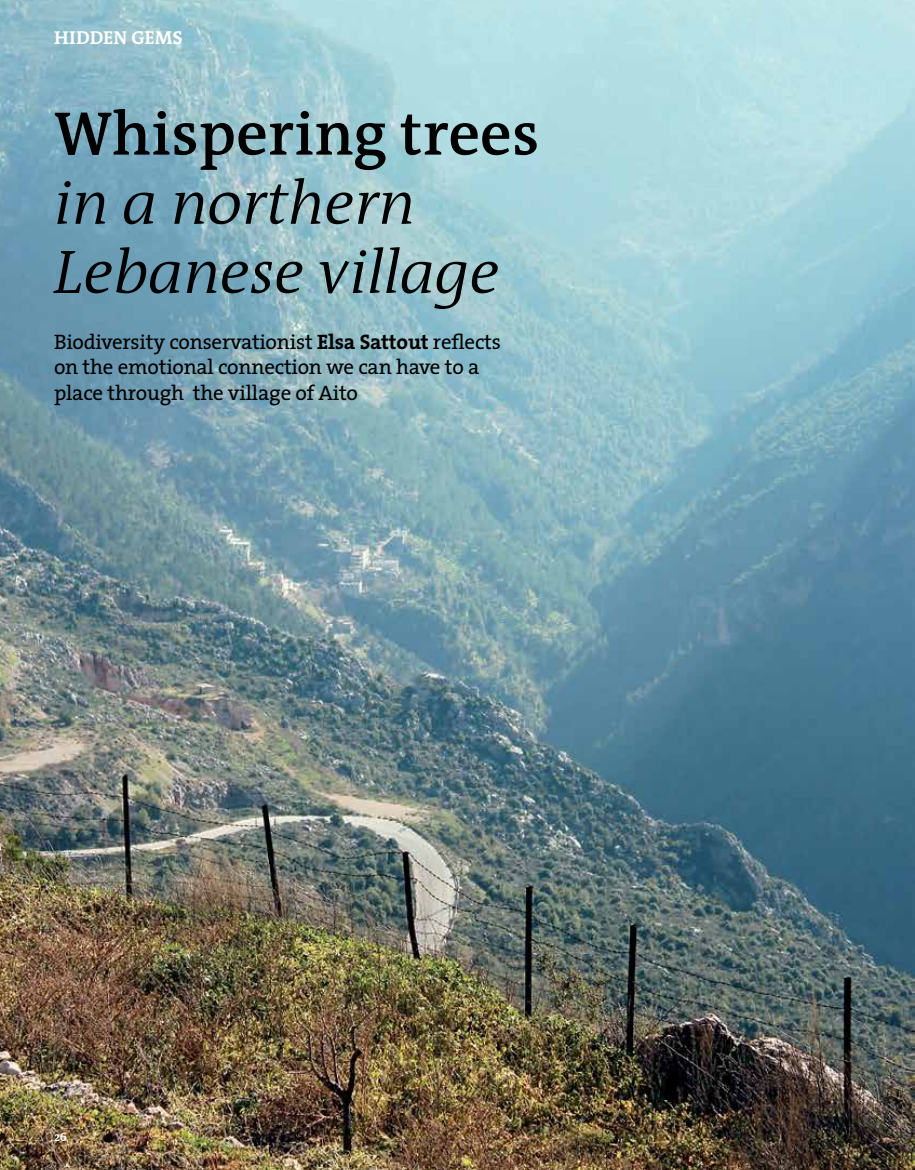
<style>
.page{position:relative;width:915px;height:1170px;background:#fff}
.page>*{position:absolute;margin:0;border:0;box-sizing:border-box;transform-origin:0 0}
.t1{font:italic 300 61.95px/69.2px "The Antiqua B4 i";color:#000}
.t2{font:600 61.95px "The Antiqua B6";color:#000}
.t3{font:21px/25.2px "The Serif";letter-spacing:-.01em;color:#000}
.t4{font:700 18.75px "The Antiqua B7";color:#fff}
.t5{font:700 12px "The Antiqua B7";color:#fff}
.s1{font-weight:700}
</style>
<div class="page">
<img style="left:0;top:0;width:914px;height:1169px">
<p class="t4" style="left:54px;top:27px;width:130px">HIDDEN GEMS</p>
<h1 class="t2" style="left:54px;top:101px;width:486px">Whispering trees</h1>
<h1 class="t1" style="left:54px;top:171px;width:447px">in a northern<br>Lebanese village</h1>
<p class="t3" style="left:54px;top:329px;width:448px">Biodiversity conservationist <span class="s1">Elsa Sattout</span> reflects on the emotional connection we can have to a place through the village of Aito</p>
<p class="t5" style="left:54px;top:1130px;width:15px">26</p>
</div>
